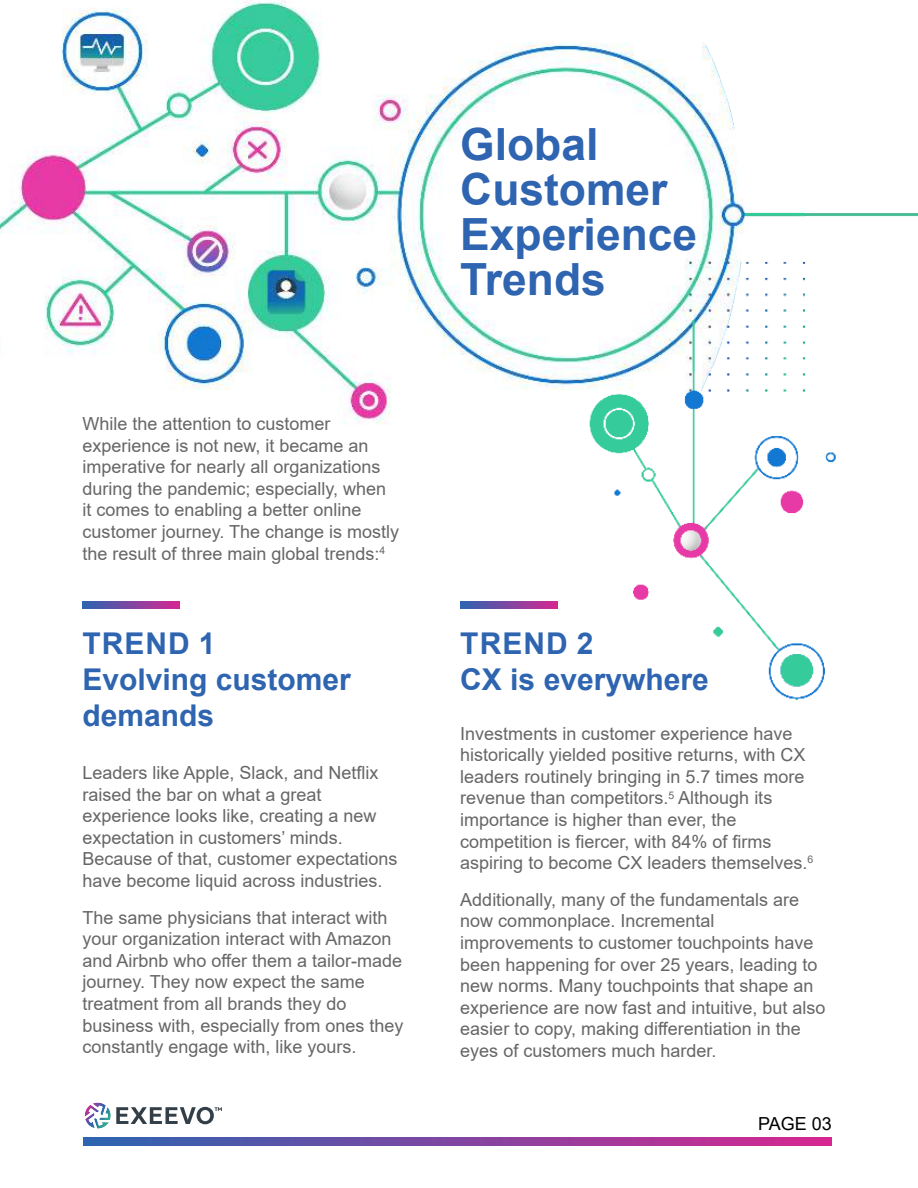
<style>
.page{position:relative;width:918px;height:1188px;background:#fff}
.page>*{position:absolute;margin:0;border:0;box-sizing:border-box;transform-origin:0 0}
.t1{font:700 44.4px/45px "Arial";color:#2e64b0}
.t2{font:700 30px/36px "Arial";color:#2e64b0}
.t3{font:18px/21.6px "Arial";color:#666}
.t4{font:18px "Arial";color:#000}
</style>
<div class="page">
<img style="left:0;top:0;width:918px;height:424px">
<img style="left:572px;top:321px;width:278px;height:379px">
<svg style="left:82px;top:601px;width:98px;height:8px"></svg>
<svg style="left:460px;top:601px;width:98px;height:8px"></svg>
<svg style="left:83px;top:1137px;width:749px;height:8px;background:#8145a0"></svg>
<svg style="left:85px;top:1103px;width:137px;height:26px"></svg>
<p class="t3" style="left:82px;top:414px;width:318px">While the attention to customer experience is not new, it became an imperative for nearly all organizations during the pandemic; especially, when it comes to enabling a better online customer journey. The change is mostly the result of three main global trends:<sup>4</sup></p>
<h2 class="t2" style="left:82px;top:625px;width:270px">TREND 1<br>Evolving customer demands</h2>
<p class="t3" style="left:82px;top:762px;width:317px">Leaders like Apple, Slack, and Netflix raised the bar on what a great experience looks like, creating a new expectation in customers’ minds.<br>Because of that, customer expectations have become liquid across industries.</p>
<p class="t3" style="left:82px;top:908px;width:323px">The same physicians that interact with your organization interact with Amazon and Airbnb who offer them a tailor-made journey. They now expect the same treatment from all brands they do business with, especially from ones they constantly engage with, like yours.</p>
<h1 class="t1" style="left:460px;top:123px;width:238px">Global<br>Customer<br>Experience<br>Trends</h1>
<h2 class="t2" style="left:460px;top:625px;width:250px">TREND 2<br>CX is everywhere</h2>
<p class="t3" style="left:460px;top:724px;width:355px">Investments in customer experience have historically yielded positive returns, with CX leaders routinely bringing in 5.7 times more revenue than competitors.<sup>5</sup> Although its importance is higher than ever, the competition is fiercer, with 84% of firms aspiring to become CX leaders themselves.<sup>6</sup></p>
<p class="t3" style="left:460px;top:890px;width:367px">Additionally, many of the fundamentals are now commonplace. Incremental improvements to customer touchpoints have been happening for over 25 years, leading to new norms. Many touchpoints that shape an experience are now fast and intuitive, but also easier to copy, making differentiation in the eyes of customers much harder.</p>
<p class="t4" style="left:758px;top:1116px;width:75px">PAGE 03</p>
</div>
